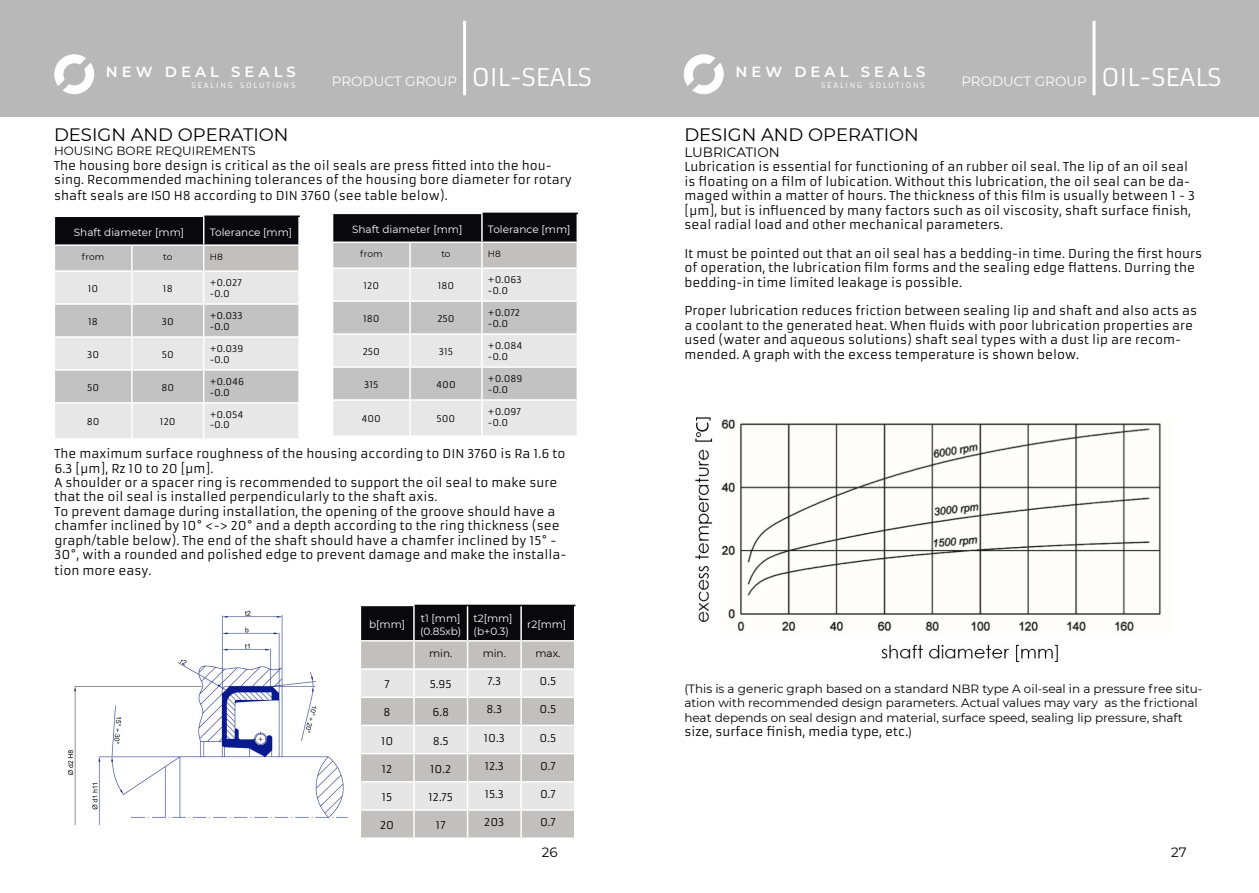
<style>
.page{position:relative;width:1259px;height:893px;background:#fff}
.page>*{position:absolute;margin:0;border:0;box-sizing:border-box;transform-origin:0 0}
.t1{font:24px "Armata";color:#fff}
.t2{font:18px "Montserrat";color:#000}
.t3{font:600 14.7px "Montserrat";color:#fff}
.t4{font:13.5px "Montserrat";color:#fff}
.t5{font:13.5px "Montserrat";color:#000}
.t6{font:12px/14.4px "Armata";color:#000}
.t7{font:12px/14.4px "Montserrat";color:#000}
.t8{font:10.5px/12.6px "Montserrat";color:#fff}
.t9{font:10.5px "Armata";color:#000}
.t10{font:10.5px "Montserrat";color:#000}
.t11{font:9px/10.8px "Armata";color:#000}
.t12{font:9px "Montserrat";color:#000}
.t13{font:7.35px "Armata";color:#fff}
.s1{font-family:"Montserrat"}
</style>
<div class="page">
<div style="left:0;top:0;width:629px;height:116px;background:#b8b8b8"></div>
<div style="left:629px;top:0;width:630px;height:116px;background:#b8b8b8"></div>
<hr style="left:463px;top:21px;width:3px;height:74px;background:#fff">
<hr style="left:1092px;top:21px;width:3px;height:74px;background:#fff">
<svg style="left:55px;top:55px;width:39px;height:39px"></svg>
<svg style="left:684px;top:55px;width:39px;height:39px"></svg>
<svg style="left:55px;top:216px;width:244px;height:222px;background:#bebebf"></svg>
<hr style="left:298px;top:217px;width:2px;height:27px;background:#fff">
<hr style="left:54px;top:244px;width:78px;height:2px;background:#fff">
<hr style="left:132px;top:244px;width:72px;height:2px;background:#fff">
<hr style="left:204px;top:244px;width:96px;height:2px;background:#fff">
<hr style="left:204px;top:216px;width:96px;height:1px;background:#09090d">
<svg style="left:332px;top:214px;width:245px;height:221px;background:#bebebf"></svg>
<hr style="left:481px;top:214px;width:2px;height:28px;background:#fff">
<hr style="left:576px;top:214px;width:2px;height:28px;background:#fff">
<hr style="left:332px;top:242px;width:78px;height:1px;background:#fff">
<hr style="left:410px;top:242px;width:72px;height:1px;background:#fff">
<hr style="left:482px;top:242px;width:96px;height:1px;background:#fff">
<hr style="left:483px;top:213px;width:95px;height:1px;background:#09090d">
<img style="left:695px;top:417px;width:466px;height:245px">
<img style="left:67px;top:610px;width:281px;height:216px">
<svg style="left:361px;top:606px;width:214px;height:231px;background:#b7b6b6"></svg>
<hr style="left:413px;top:606px;width:2px;height:34px;background:#fff">
<hr style="left:467px;top:606px;width:1px;height:34px;background:#fff">
<hr style="left:520px;top:606px;width:2px;height:34px;background:#fff">
<hr style="left:574px;top:606px;width:1px;height:34px;background:#fff">
<hr style="left:360px;top:640px;width:54px;height:2px;background:#fff">
<hr style="left:414px;top:640px;width:53px;height:2px;background:#fff">
<hr style="left:467px;top:640px;width:54px;height:2px;background:#fff">
<hr style="left:521px;top:640px;width:54px;height:2px;background:#fff">
<hr style="left:415px;top:605px;width:52px;height:1px;background:#09090d">
<hr style="left:467px;top:605px;width:54px;height:1px;background:#09090d">
<hr style="left:521px;top:605px;width:54px;height:1px;background:#09090d">
<p class="t3" style="left:106px;top:61px;width:191px">N E W D E A L S E A L S</p>
<p class="t13" style="left:192px;top:81px;width:105px">S E A L I N G S O L U T I O N S</p>
<p class="t3" style="left:735px;top:61px;width:191px">N E W D E A L S E A L S</p>
<h1 class="t1" style="left:472px;top:63px;width:121px">OIL-SEALS</h1>
<h1 class="t1" style="left:1101px;top:63px;width:121px">OIL-SEALS</h1>
<p class="t4" style="left:332px;top:72px;width:127px">PRODUCT GROUP</p>
<p class="t4" style="left:961px;top:72px;width:127px">PRODUCT GROUP</p>
<p class="t13" style="left:821px;top:81px;width:105px">S E A L I N G S O L U T I O N S</p>
<h2 class="t2" style="left:54px;top:122px;width:236px">DESIGN AND OPERATION</h2>
<p class="t7" style="left:54px;top:143px;width:203px">HOUSING BORE REQUIREMENTS</p>
<p class="t6" style="left:54px;top:158px;width:519px">The housing bore design is critical as the oil seals are press fitted into the hou&shy;sing. Recommended machining tolerances of the housing bore diameter for rotary</p>
<p class="t6" style="left:54px;top:189px;width:395px">shaft seals are ISO H8 according to DIN 3760 (see table below).</p>
<p class="t8" style="left:74px;top:225px;width:112px">Shaft diameter [mm]</p>
<p class="t8" style="left:210px;top:225px;width:84px">Tolerance [mm]</p>
<p class="t12" style="left:82px;top:250px;width:24px">from</p>
<p class="t12" style="left:163px;top:250px;width:11px">to</p>
<p class="t12" style="left:210px;top:250px;width:15px">H8</p>
<p class="t11" style="left:88px;top:283px;width:12px">10</p>
<p class="t11" style="left:163px;top:283px;width:11px">18</p>
<p class="t11" style="left:210px;top:277px;width:34px">+0.027 -0.0</p>
<p class="t11" style="left:88px;top:316px;width:11px">18</p>
<p class="t11" style="left:162px;top:316px;width:13px">30</p>
<p class="t11" style="left:210px;top:310px;width:34px">+0.033 -0.0</p>
<p class="t11" style="left:87px;top:349px;width:13px">30</p>
<p class="t11" style="left:162px;top:349px;width:13px">50</p>
<p class="t11" style="left:210px;top:343px;width:35px">+0.039 -0.0</p>
<p class="t11" style="left:87px;top:382px;width:13px">50</p>
<p class="t11" style="left:161px;top:382px;width:14px">80</p>
<p class="t11" style="left:210px;top:376px;width:36px">+0.046 -0.0</p>
<p class="t11" style="left:87px;top:417px;width:14px">80</p>
<p class="t11" style="left:160px;top:417px;width:17px">120</p>
<p class="t11" style="left:210px;top:409px;width:35px">+0.054 -0.0</p>
<p class="t8" style="left:352px;top:222px;width:112px">Shaft diameter [mm]</p>
<p class="t8" style="left:488px;top:222px;width:84px">Tolerance [mm]</p>
<p class="t12" style="left:360px;top:248px;width:24px">from</p>
<p class="t12" style="left:441px;top:248px;width:11px">to</p>
<p class="t12" style="left:488px;top:248px;width:15px">H8</p>
<p class="t11" style="left:363px;top:280px;width:17px">120</p>
<p class="t11" style="left:438px;top:280px;width:18px">180</p>
<p class="t11" style="left:488px;top:274px;width:35px">+0.063 -0.0</p>
<p class="t11" style="left:363px;top:313px;width:18px">180</p>
<p class="t11" style="left:437px;top:313px;width:19px">250</p>
<p class="t11" style="left:488px;top:307px;width:34px">+0.072 -0.0</p>
<p class="t11" style="left:363px;top:346px;width:19px">250</p>
<p class="t11" style="left:439px;top:346px;width:16px">315</p>
<p class="t11" style="left:488px;top:340px;width:36px">+0.084 -0.0</p>
<p class="t11" style="left:364px;top:379px;width:16px">315</p>
<p class="t11" style="left:436px;top:379px;width:21px">400</p>
<p class="t11" style="left:488px;top:373px;width:36px">+0.089 -0.0</p>
<p class="t11" style="left:361px;top:414px;width:21px">400</p>
<p class="t11" style="left:436px;top:414px;width:20px">500</p>
<p class="t11" style="left:488px;top:406px;width:34px">+0.097 -0.0</p>
<p class="t6" style="left:55px;top:447px;width:513px">The maximum surface roughness of the housing according to DIN 3760 is Ra 1.6 to 6.3 [µm], Rz 10 to 20 [µm].<br>A shoulder or a spacer ring is recommended to support the oil seal to make sure that the oil seal is installed perpendicularly to the shaft axis.<br>To prevent damage during installation, the opening of the groove should have a chamfer inclined by 10° &lt;-&gt; 20° and a depth according to the ring thickness (see graph/table below). The end of the shaft should have a chamfer inclined by 15° - 30°, with a rounded and polished edge to prevent damage and make the installa-</p>
<p class="t6" style="left:55px;top:564px;width:98px">tion more easy.</p>
<p class="t8" style="left:369px;top:618px;width:38px">b[mm]</p>
<p class="t8" style="left:420px;top:611px;width:43px">t1 [mm] (0.85xb)</p>
<p class="t8" style="left:473px;top:611px;width:41px">t2[mm] (b+0.3)</p>
<p class="t8" style="left:527px;top:618px;width:41px">r2[mm]</p>
<p class="t10" style="left:429px;top:646px;width:25px">min.</p>
<p class="t10" style="left:483px;top:646px;width:25px">min.</p>
<p class="t10" style="left:535px;top:646px;width:27px">max.</p>
<p class="t9" style="left:384px;top:678px;width:7px">7</p>
<p class="t9" style="left:430px;top:678px;width:23px">5.95</p>
<p class="t9" style="left:487px;top:675px;width:15px">7.3</p>
<p class="t9" style="left:539px;top:675px;width:18px">0.5</p>
<p class="t9" style="left:384px;top:706px;width:9px">8</p>
<p class="t9" style="left:432px;top:706px;width:18px">6.8</p>
<p class="t9" style="left:486px;top:703px;width:17px">8.3</p>
<p class="t9" style="left:539px;top:703px;width:18px">0.5</p>
<p class="t9" style="left:381px;top:734px;width:14px">10</p>
<p class="t9" style="left:433px;top:734px;width:17px">8.5</p>
<p class="t9" style="left:484px;top:731px;width:23px">10.3</p>
<p class="t9" style="left:539px;top:731px;width:18px">0.5</p>
<p class="t9" style="left:382px;top:763px;width:12px">12</p>
<p class="t9" style="left:430px;top:763px;width:23px">10.2</p>
<p class="t9" style="left:485px;top:760px;width:21px">12.3</p>
<p class="t9" style="left:540px;top:760px;width:17px">0.7</p>
<p class="t9" style="left:382px;top:791px;width:12px">15</p>
<p class="t9" style="left:428px;top:791px;width:26px">12.75</p>
<p class="t9" style="left:485px;top:788px;width:21px">15.3</p>
<p class="t9" style="left:540px;top:788px;width:17px">0.7</p>
<p class="t9" style="left:380px;top:819px;width:15px">20</p>
<p class="t9" style="left:436px;top:819px;width:11px">17</p>
<p class="t9" style="left:484px;top:816px;width:22px">203</p>
<p class="t9" style="left:540px;top:816px;width:17px">0.7</p>
<h2 class="t2" style="left:684px;top:122px;width:236px">DESIGN AND OPERATION</h2>
<p class="t5" style="left:684px;top:143px;width:97px">LUBRICATION</p>
<p class="t6" style="left:684px;top:160px;width:512px">Lubrication is essential for functioning of an rubber oil seal. The lip of an oil seal is floating on a film of lubication. Without this lubrication, the oil seal can be da&shy;maged within a matter of hours. The thickness of this film is usually between 1 - 3 [µm], but is influenced by many factors such as oil viscosity, shaft surface finish, seal radial load and other mechanical parameters.</p>
<p class="t6" style="left:684px;top:246px;width:519px">It must be pointed out that an oil seal has a bedding-in time. During the first hours of operation, the lubrication film forms and the sealing edge flattens. Durring the bedding-in time limited leakage is possible.</p>
<p class="t6" style="left:684px;top:304px;width:514px">Proper lubrication reduces friction between sealing lip and shaft and also acts as a coolant to the generated heat. When fluids with poor lubrication properties are used (water and aqueous solutions) shaft seal types with a dust lip are recom&shy;mended. A graph with the excess temperature is shown below.</p>
<p class="t7" style="left:684px;top:681px;width:520px">(This is a generic graph based on a standard NBR type A oil-seal in a pressure free situ&shy;ation with recommended design parameters. Actual values may vary as the frictional heat depends on seal design and material, surface speed, sealing lip pressure, shaft</p>
<p class="t6" style="left:684px;top:724px;width:229px">size, surface finish, media type, etc.<span class="s1">)</span></p>
<p class="t5" style="left:542px;top:843px;width:17px">26</p>
<p class="t5" style="left:1171px;top:843px;width:17px">27</p>
</div>
